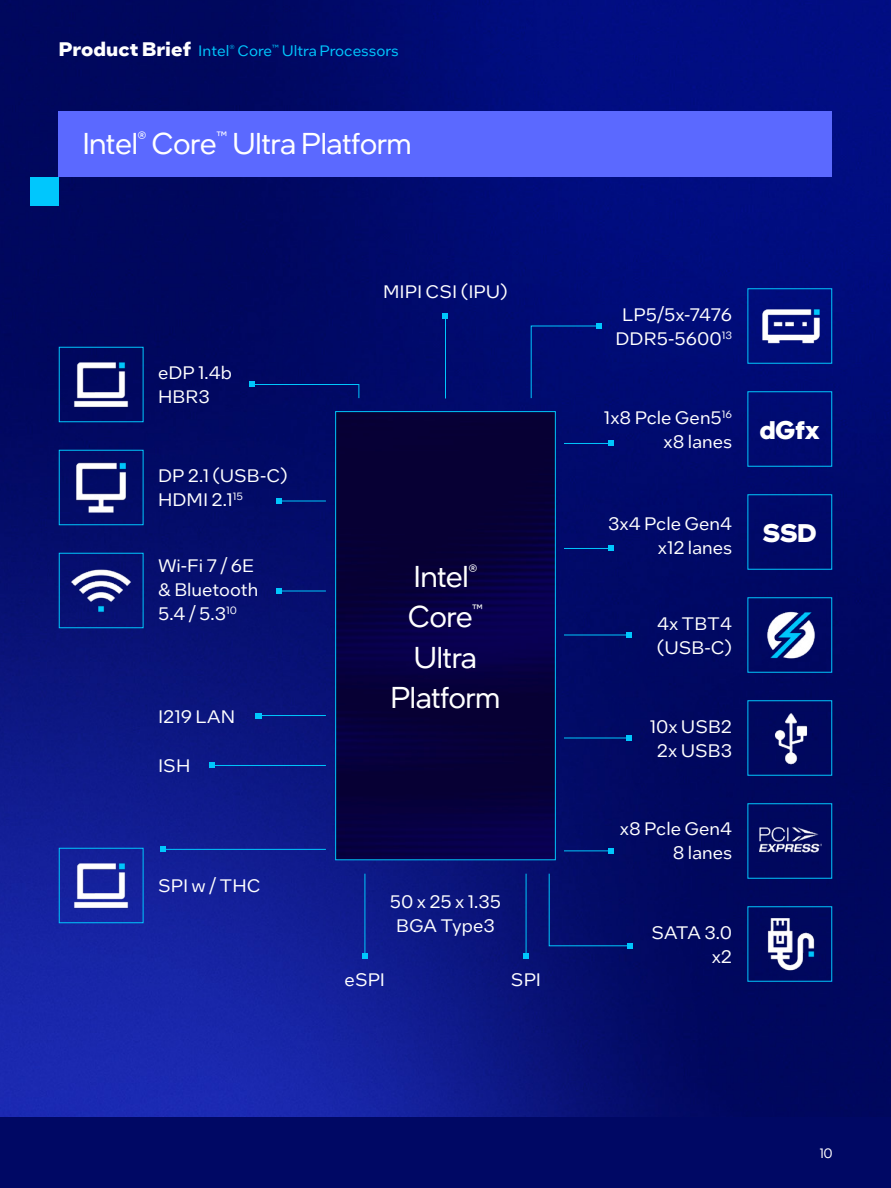
<style>
.page{position:relative;width:891px;height:1188px;background:#fff}
.page>*{position:absolute;margin:0;border:0;box-sizing:border-box;transform-origin:0 0}
.t1{font:30px/40.5px "Intel One Display";color:#fff;text-align:center}
.t2{font:700 25.5px "Intel One Display";color:#fff}
.t3{font:18px/24px "Intel One Text";color:#fff;text-align:right}
.t4{font:15px "Intel One Text";color:#00c7fd}
.t5{font:13.5px "Intel One Display";color:#fff}
.s1{font-weight:700;font-size:19.5px;color:#fff}
</style>
<div class="page">
<img style="left:0;top:0;width:891px;height:1117px">
<div style="left:748px;top:906px;width:84px;height:76px;border:1px solid #00c7fd"></div>
<img style="left:759px;top:915px;width:63px;height:58px">
<div style="left:748px;top:700px;width:84px;height:76px;border:1px solid #00c7fd"></div>
<img style="left:759px;top:709px;width:63px;height:58px">
<div style="left:748px;top:597px;width:84px;height:76px;border:1px solid #00c7fd"></div>
<img style="left:759px;top:606px;width:63px;height:58px">
<div style="left:748px;top:288px;width:84px;height:76px;border:1px solid #00c7fd"></div>
<img style="left:759px;top:297px;width:63px;height:58px">
<div style="left:748px;top:803px;width:84px;height:76px;border:1px solid #00c7fd"></div>
<img style="left:759px;top:827px;width:63px;height:25px">
<div style="left:748px;top:391px;width:84px;height:76px;border:1px solid #00c7fd"></div>
<div style="left:748px;top:494px;width:84px;height:76px;border:1px solid #00c7fd"></div>
<div style="left:59px;top:347px;width:84px;height:75px;border:1px solid #00c7fd"></div>
<img style="left:70px;top:355px;width:62px;height:58px">
<div style="left:59px;top:450px;width:84px;height:75px;border:1px solid #00c7fd"></div>
<img style="left:70px;top:458px;width:62px;height:58px">
<div style="left:59px;top:553px;width:84px;height:75px;border:1px solid #00c7fd"></div>
<img style="left:70px;top:561px;width:62px;height:58px">
<div style="left:59px;top:848px;width:84px;height:75px;border:1px solid #00c7fd"></div>
<img style="left:70px;top:857px;width:62px;height:57px">
<hr style="left:258px;top:715px;width:68px;height:1px;background:#00c7fd">
<svg style="left:255px;top:713px;width:6px;height:6px"></svg>
<svg style="left:249px;top:381px;width:111px;height:18px"></svg>
<div style="left:530px;top:323px;width:72px;height:76px;background:#000b73"></div>
<hr style="left:279px;top:501px;width:47px;height:1px;background:#00c7fd">
<svg style="left:276px;top:498px;width:6px;height:6px"></svg>
<hr style="left:279px;top:591px;width:47px;height:1px;background:#00c7fd">
<svg style="left:276px;top:588px;width:6px;height:6px"></svg>
<hr style="left:564px;top:548px;width:47px;height:1px;background:#00c7fd">
<svg style="left:608px;top:545px;width:6px;height:6px"></svg>
<hr style="left:564px;top:850px;width:47px;height:1px;background:#00c7fd">
<svg style="left:608px;top:848px;width:6px;height:6px"></svg>
<hr style="left:564px;top:635px;width:65px;height:1px;background:#00c7fd">
<svg style="left:626px;top:632px;width:6px;height:6px"></svg>
<hr style="left:564px;top:738px;width:65px;height:1px;background:#00c7fd">
<svg style="left:626px;top:735px;width:6px;height:6px"></svg>
<hr style="left:564px;top:443px;width:47px;height:1px;background:#00c7fd">
<svg style="left:608px;top:440px;width:6px;height:6px"></svg>
<hr style="left:212px;top:765px;width:114px;height:1px;background:#00c7fd">
<svg style="left:209px;top:762px;width:6px;height:6px"></svg>
<hr style="left:163px;top:849px;width:163px;height:1px;background:#00c7fd">
<svg style="left:160px;top:846px;width:6px;height:6px"></svg>
<hr style="left:365px;top:874px;width:1px;height:82px;background:#00c7fd">
<svg style="left:362px;top:953px;width:6px;height:6px"></svg>
<hr style="left:526px;top:874px;width:1px;height:82px;background:#00c7fd">
<svg style="left:523px;top:953px;width:6px;height:6px"></svg>
<hr style="left:445px;top:316px;width:1px;height:83px;background:#00c7fd">
<svg style="left:442px;top:313px;width:6px;height:6px"></svg>
<img style="left:337px;top:413px;width:217px;height:445px">
<div style="left:335px;top:411px;width:221px;height:449px;border:1px solid #00c7fd"></div>
<div style="left:58px;top:111px;width:774px;height:66px;background:#5b69ff"></div>
<div style="left:30px;top:177px;width:28px;height:29px;background:#00c7fd"></div>
<div style="left:548px;top:873px;width:85px;height:76px;background:#030c68"></div>
<div style="left:0;top:1117px;width:891px;height:71px;background:#000864"></div>
<p class="t4" style="left:58px;top:40px;width:342px"><span class="s1">Product Brief</span> Intel<sup>®</sup> Core<sup>™</sup> Ultra Processors</p>
<h1 class="t1" style="left:83px;top:123px;width:330px">Intel<sup>®</sup> Core<sup>™</sup> Ultra Platform</h1>
<p class="t3" style="left:158px;top:360px;width:75px;text-align:left">eDP 1.4b<br>HBR3</p>
<p class="t3" style="left:158px;top:463px;width:131px;text-align:left">DP 2.1 (USB-C)<br>HDMI 2.1<sup>15</sup></p>
<p class="t3" style="left:158px;top:553px;width:102px;text-align:left">Wi-Fi 7 / 6E &amp; Bluetooth<br>5.4 / 5.3<sup>10</sup></p>
<p class="t3" style="left:158px;top:704px;width:79px">I219 LAN</p>
<p class="t3" style="left:158px;top:754px;width:34px">ISH</p>
<p class="t3" style="left:158px;top:874px;width:104px">SPI w / THC</p>
<p class="t3" style="left:383px;top:279px;width:126px">MIPI CSI (IPU)</p>
<h1 class="t1" style="left:391px;top:556px;width:111px">Intel<sup>®<br></sup>Core<sup>™<br></sup>Ultra<br>Platform</h1>
<p class="t3" style="left:390px;top:889px;width:113px;text-align:center">50 x 25 x 1.35<br>BGA Type3</p>
<p class="t3" style="left:345px;top:967px;width:42px">eSPI</p>
<p class="t3" style="left:511px;top:967px;width:32px">SPI</p>
<p class="t3" style="left:616px;top:302px;width:118px;text-align:center">LP5/5x-7476<br>DDR5-5600<sup>13</sup></p>
<p class="t3" style="left:604px;top:405px;width:130px">1x8 Pcle Gen5<sup>16 </sup>x8 lanes</p>
<p class="t3" style="left:608px;top:511px;width:125px">3x4 Pcle Gen4 x12 lanes</p>
<p class="t3" style="left:657px;top:611px;width:77px;text-align:left">4x TBT4 (USB-C)</p>
<p class="t3" style="left:650px;top:714px;width:84px;text-align:center">10x USB2<br>2x USB3</p>
<p class="t3" style="left:620px;top:816px;width:114px">x8 Pcle Gen4<br>8 lanes</p>
<p class="t3" style="left:651px;top:920px;width:82px">SATA 3.0 x2</p>
<h2 class="t2" style="left:760px;top:413px;width:61px">dGfx</h2>
<h2 class="t2" style="left:763px;top:516px;width:55px">SSD</h2>
<p class="t5" style="left:820px;top:1145px;width:14px">10</p>
</div>
